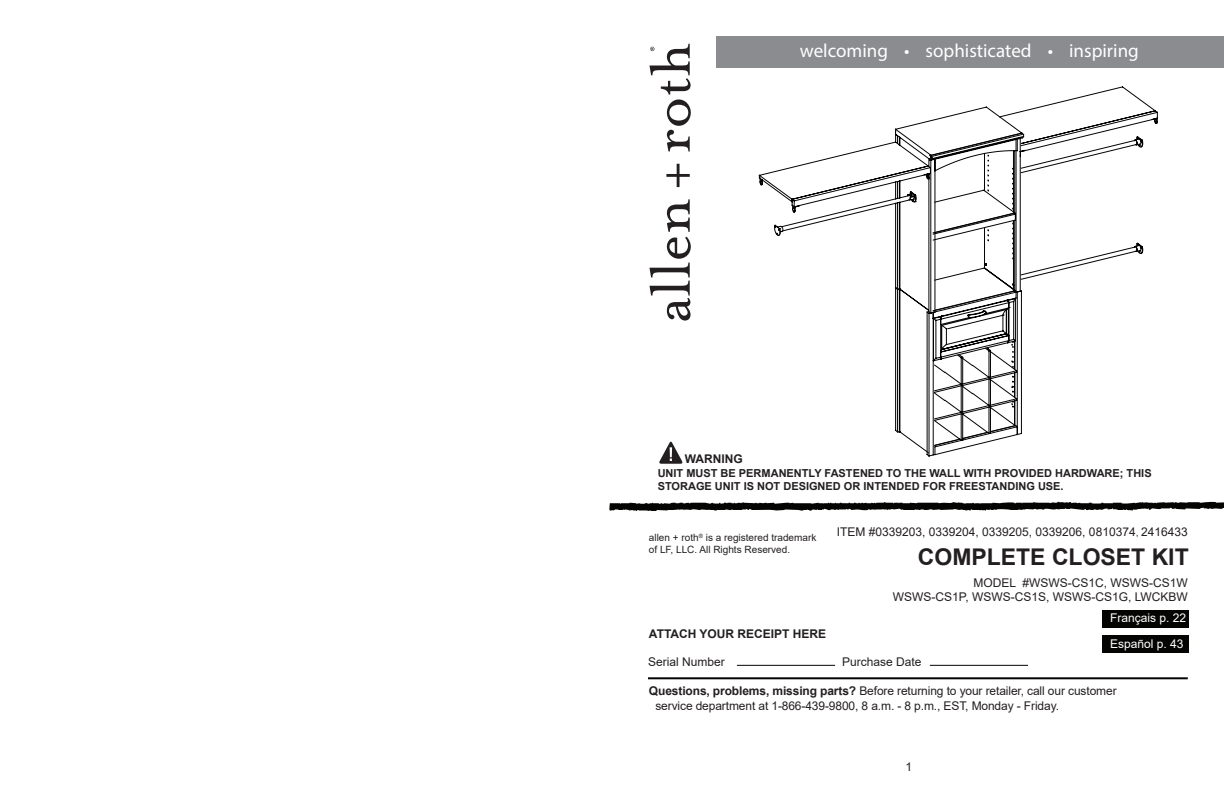
<style>
.page{position:relative;width:1224px;height:792px;background:#fff}
.page>*{position:absolute;margin:0;border:0;box-sizing:border-box;transform-origin:0 0}
.Paragraph_Style_1{font:700 23px "Arial";color:#231f20}
.Paragraph_Style_1-2{font:19px "Myriad Pro";color:#fff}
.Paragraph_Style_1-3{font:12px "Arial";color:#231f20}
.Paragraph_Style_1-4{font:700 12px "Arial";color:#231f20}
.Paragraph_Style_1-5{font:12px "Arial";color:#fff}
.t1{font:700 11px/13.2px "Arial";color:#231f20}
.Paragraph_Style_1-6{font:10px "Arial";color:#231f20}
.s1{font-family:"Adobe Song Std";font-weight:300}
.s2{font-weight:700}
</style>
<div class="page">
<div style="left:717px;top:36px;width:507px;height:31px;background:#8a8c8f"></div>
<div style="left:1102px;top:610px;width:86px;height:18px;background:#040503"></div>
<div style="left:1102px;top:635px;width:86px;height:18px;background:#040503"></div>
<hr style="left:648px;top:677px;width:540px;height:2px;background:#040503">
<hr style="left:930px;top:665px;width:98px;height:1px;background:#040503">
<hr style="left:737px;top:665px;width:98px;height:1px;background:#040503">
<svg style="left:649px;top:199px;width:42px;height:122px"></svg>
<svg style="left:666px;top:164px;width:24px;height:23px"></svg>
<svg style="left:649px;top:44px;width:42px;height:107px"></svg>
<svg style="left:609px;top:501px;width:615px;height:10px"></svg>
<svg style="left:758px;top:106px;width:400px;height:348px"></svg>
<svg style="left:659px;top:441px;width:24px;height:23px"></svg>
<p class="Paragraph_Style_1-2" style="left:800px;top:39px;width:340px">welcoming • sophisticated • inspiring</p>
<p class="Paragraph_Style_1-4" style="left:685px;top:450px;width:59px">WARNING</p>
<p class="t1" style="left:658px;top:466px;width:496px">UNIT MUST BE PERMANENTLY FASTENED TO THE WALL WITH PROVIDED HARDWARE; THIS<br>STORAGE UNIT IS NOT DESIGNED OR INTENDED FOR FREESTANDING USE.</p>
<p class="Paragraph_Style_1-6" style="left:649px;top:531px;width:169px">allen + roth<sup>®</sup> is a registered trademark</p>
<p class="Paragraph_Style_1-6" style="left:649px;top:543px;width:143px">of LF, LLC. All Rights Reserved.</p>
<p class="Paragraph_Style_1-4" style="left:649px;top:626px;width:179px">ATTACH YOUR RECEIPT HERE</p>
<p class="Paragraph_Style_1-3" style="left:837px;top:523px;width:352px">ITEM #0339203, 0339204, 0339205, 0339206, 0810374<span class="s1">,</span> 2416433</p>
<p class="Paragraph_Style_1" style="left:918px;top:541px;width:272px">COMPLETE CLOSET KIT</p>
<p class="Paragraph_Style_1-3" style="left:974px;top:574px;width:216px">MODEL #WSWS-CS1C, WSWS-CS1W</p>
<p class="Paragraph_Style_1-3" style="left:893px;top:589px;width:296px">WSWS-CS1P, WSWS-CS1S, WSWS-CS1G, LWCKBW</p>
<p class="Paragraph_Style_1-5" style="left:1110px;top:610px;width:78px">Français p. 22</p>
<p class="Paragraph_Style_1-5" style="left:1110px;top:635px;width:75px">Español p. 43</p>
<p class="Paragraph_Style_1-3" style="left:648px;top:654px;width:78px">Serial Number</p>
<p class="Paragraph_Style_1-3" style="left:842px;top:654px;width:81px">Purchase Date</p>
<p class="Paragraph_Style_1-3" style="left:649px;top:683px;width:469px"><span class="s2">Questions, problems, missing parts?</span> Before returning to your retailer, call our customer</p>
<p class="Paragraph_Style_1-3" style="left:655px;top:697px;width:405px">service department at 1-866-439-9800, 8 a.m. - 8 p.m., EST, Monday - Friday.</p>
<p class="Paragraph_Style_1-3" style="left:906px;top:759px;width:8px">1</p>
</div>
